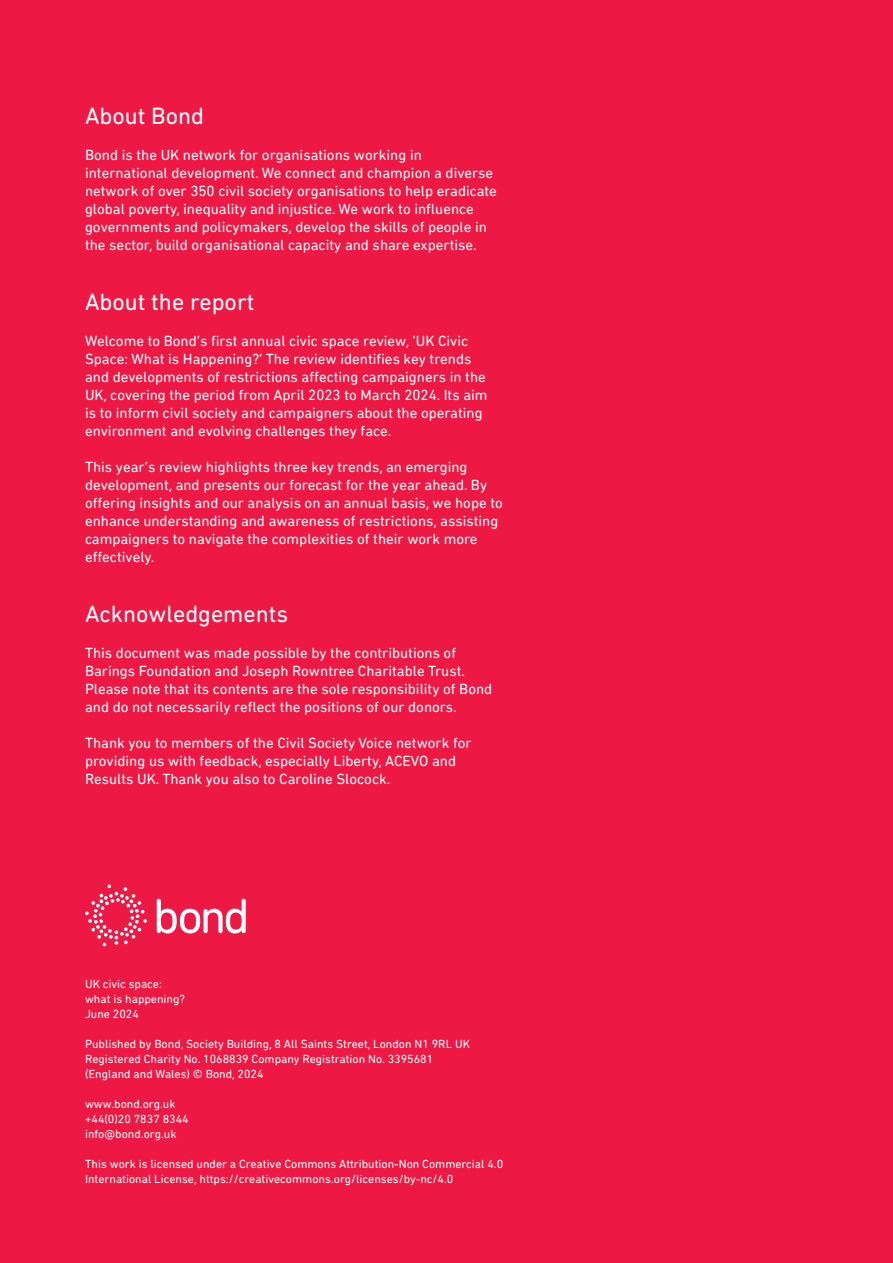
<style>
.page{position:relative;width:893px;height:1263px;background:#ed1944}
.page>*{position:absolute;margin:0;border:0;box-sizing:border-box;transform-origin:0 0}
.t1{font:24px "DIN Next Rounded LT Pro";color:#fff}
.t2{font:15px/18px "DIN Next Rounded LT Pro";color:#fff}
.t3{font:12px/15px "DIN Next Rounded LT Pro";color:#fff}
</style>
<div class="page">
<svg style="left:157px;top:899px;width:89px;height:34px"></svg>
<svg style="left:85px;top:884px;width:62px;height:62px"></svg>
<p class="t1" style="left:85px;top:102px;width:121px">About Bond</p>
<p class="t2" style="left:85px;top:146px;width:413px">Bond is the UK network for organisations working in international development. We connect and champion a diverse network of over 350 civil society organisations to help eradicate global poverty, inequality and injustice. We work to influence governments and policymakers, develop the skills of people in the sector, build organisational capacity and share expertise.</p>
<p class="t1" style="left:85px;top:288px;width:171px">About the report</p>
<p class="t2" style="left:85px;top:332px;width:404px">Welcome to Bond’s first annual civic space review, ‘UK Civic Space: What is Happening?’ The review identifies key trends and developments of restrictions affecting campaigners in the UK, covering the period from April 2023 to March 2024. Its aim is to inform civil society and campaigners about the operating environment and evolving challenges they face.</p>
<p class="t2" style="left:85px;top:458px;width:419px">This year’s review highlights three key trends, an emerging development, and presents our forecast for the year ahead. By offering insights and our analysis on an annual basis, we hope to enhance understanding and awareness of restrictions, assisting campaigners to navigate the complexities of their work more effectively.</p>
<p class="t1" style="left:85px;top:600px;width:205px">Acknowledgements</p>
<p class="t2" style="left:85px;top:644px;width:409px">This document was made possible by the contributions of Barings Foundation and Joseph Rowntree Charitable Trust.<br>Please note that its contents are the sole responsibility of Bond and do not necessarily reflect the positions of our donors.</p>
<p class="t2" style="left:85px;top:734px;width:388px">Thank you to members of the Civil Society Voice network for providing us with feedback, especially Liberty, ACEVO and<br>Results UK. Thank you also to Caroline Slocock.</p>
<p class="t3" style="left:85px;top:977px;width:78px">UK civic space:</p>
<p class="t3" style="left:85px;top:992px;width:101px">what is happening?</p>
<p class="t3" style="left:85px;top:1007px;width:55px">June 2024</p>
<p class="t3" style="left:85px;top:1037px;width:386px">Published by Bond, Society Building, 8 All Saints Street, London N1 9RL UK</p>
<p class="t3" style="left:85px;top:1052px;width:350px">Registered Charity No. 1068839 Company Registration No. 3395681</p>
<p class="t3" style="left:85px;top:1067px;width:180px">(England and Wales) © Bond, 2024</p>
<p class="t3" style="left:85px;top:1097px;width:105px">www.bond.org.uk +44(0)20 7837 8344 info@bond.org.uk</p>
<p class="t3" style="left:85px;top:1157px;width:420px">This work is licensed under a Creative Commons Attribution-Non Commercial 4.0</p>
<p class="t3" style="left:85px;top:1172px;width:370px">International License, https://creativecommons.org/licenses/by-nc/4.0</p>
</div>
